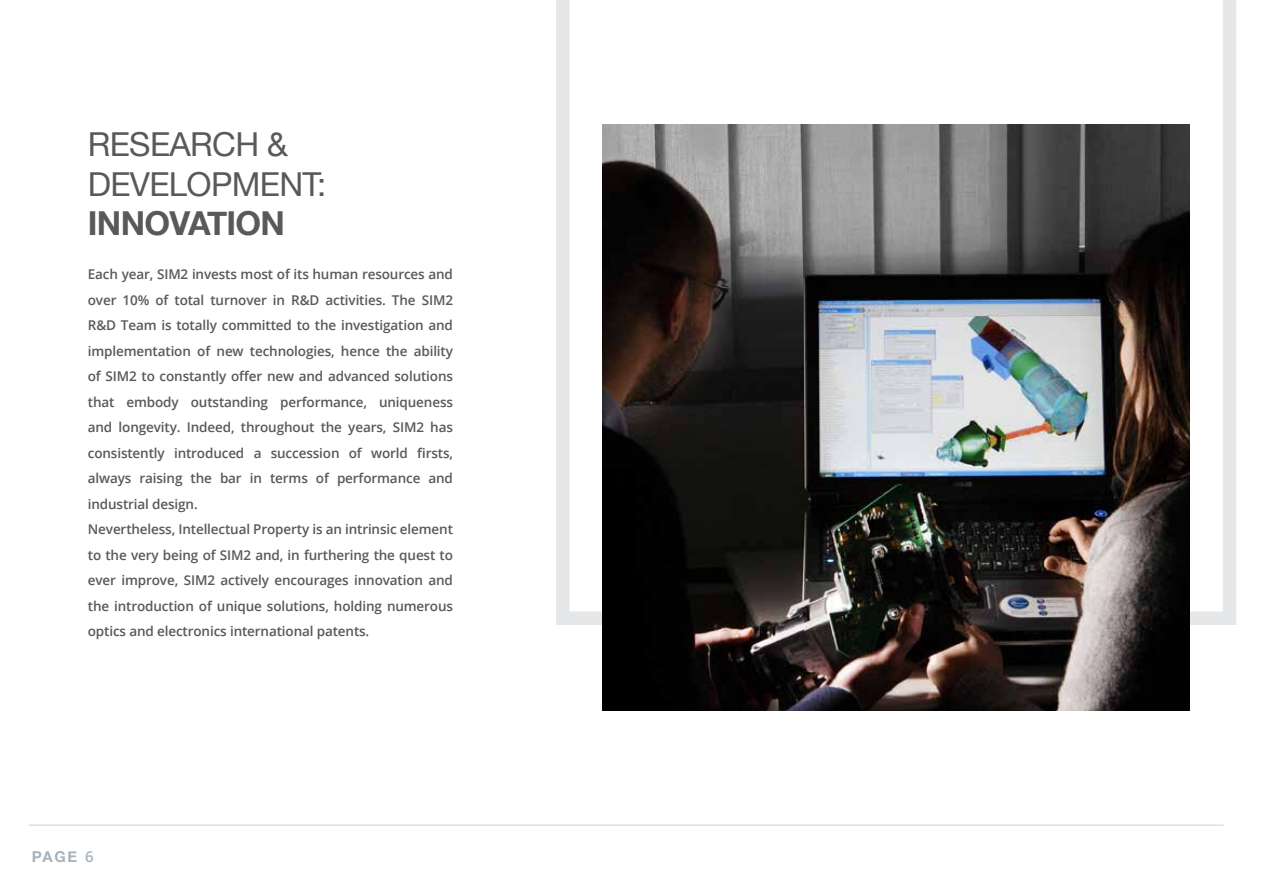
<style>
.page{position:relative;width:1263px;height:893px;background:#fff}
.page>*{position:absolute;margin:0;border:0;box-sizing:border-box;transform-origin:0 0}
.t1{font:33px/39.6px "Helvetica Neue";letter-spacing:-.02em;color:#58595b}
.t2{font:700 33px "Helvetica Neue";letter-spacing:-.02em;color:#58595b}
.t3{font:700 15px "Helvetica Neue";color:#a4b3be}
.t4{font:600 13.5px/25.5px "Open Sans";letter-spacing:-.01em;color:#58595b}
.s1{font-family:"Open Sans";font-weight:600}
</style>
<div class="page">
<svg style="left:556px;top:0;width:680px;height:625px"></svg>
<img style="left:603px;top:125px;width:586px;height:585px">
<hr style="left:29px;top:824px;width:1194px;height:2px;background:#c2d3df">
<h1 class="t1" style="left:88px;top:124px;width:240px">RESEARCH &amp;<br>DEVELOPMENT:</h1>
<h1 class="t2" style="left:88px;top:198px;width:199px">INNOVATION</h1>
<p class="t4" style="left:88px;top:261px;width:367px">Each year, SIM2 invests most of its human resources and over 10% of total turnover in R&amp;D activities. The SIM2<br>R&amp;D Team is totally committed to the investigation and implementation of new technologies, hence the ability of SIM2 to constantly offer new and advanced solutions that embody outstanding performance, uniqueness and longevity. Indeed, throughout the years, SIM2 has consistently introduced a succession of world firsts, always raising the bar in terms of performance and industrial design.<br>Nevertheless, Intellectual Property is an intrinsic element to the very being of SIM2 and, in furthering the quest to ever improve, SIM2 actively encourages innovation and the introduction of unique solutions, holding numerous optics and electronics international patents.</p>
<p class="t3" style="left:32px;top:845px;width:64px">PAGE <span class="s1">6</span></p>
</div>
